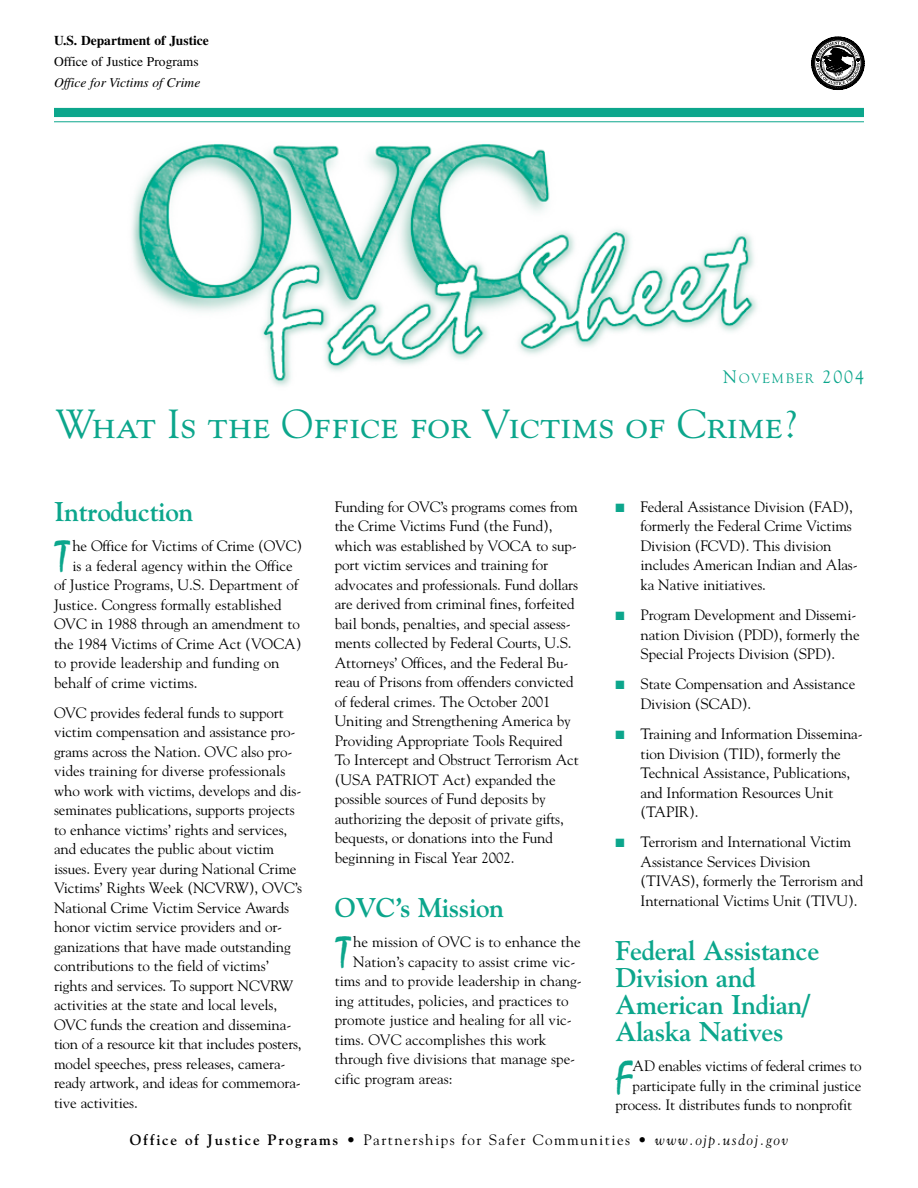
<style>
.page{position:relative;width:918px;height:1188px;background:#fff}
.page>*{position:absolute;margin:0;border:0;box-sizing:border-box;transform-origin:0 0}
.t1{font:42.9px "Mistral";color:#0ca68c}
.t2{font:40.5px "Goudy SC";color:#0ca68c}
.t3{font:27px/27px "Goudy Bold Os F";letter-spacing:-.015em;color:#0ca68c}
.t4{font:15px/19.5px "Goudy";letter-spacing:-.01em;color:#000}
.t5{font:15px "Goudy";letter-spacing:.1em;color:#000}
.t6{font:700 13.5px "Times";color:#000}
.t7{font:13.5px "Times";color:#000}
.t8{font:italic 13.5px "Times";color:#000}
.t9{font:13.5px "Goudy";letter-spacing:.135em;color:#0ca68c}
.s1{font-size:18px}
.s2{color:#0ca68c}
.s3{font-weight:700}
.s4{font-style:italic}
</style>
<div class="page">
<img style="left:131px;top:144px;width:626px;height:242px">
<div style="left:54px;top:108px;width:810px;height:9px;background:#0ca68c"></div>
<hr style="left:54px;top:121px;width:810px;height:1px;background:#0ca68c">
<svg style="left:811px;top:37px;width:54px;height:53px"></svg>
<p class="t6" style="left:54px;top:36px;width:156px">U.S. Department of Justice</p>
<p class="t7" style="left:54px;top:57px;width:146px">Office of Justice Programs</p>
<p class="t8" style="left:54px;top:78px;width:148px">Office for Victims of Crime</p>
<p class="t9" style="left:723px;top:372px;width:142px"><span class="s1">N</span>OVEMBER <span class="s1">2004</span></p>
<h2 class="t2" style="left:56px;top:408px;width:742px">What Is the Office for Victims of Crime?</h2>
<h3 class="t3" style="left:54px;top:500px;width:141px">Introduction</h3>
<h1 class="t1" style="left:54px;top:540px;width:17px">T</h1>
<p class="t4" style="left:72px;top:537px;width:231px">he Office for Victims of Crime (OVC)</p>
<p class="t4" style="left:72px;top:557px;width:222px">is a federal agency within the Office</p>
<p class="t4" style="left:54px;top:576px;width:246px">of Justice Programs, U.S. Department of</p>
<p class="t4" style="left:54px;top:596px;width:229px">Justice. Congress formally established</p>
<p class="t4" style="left:54px;top:615px;width:248px">OVC in 1988 through an amendment to</p>
<p class="t4" style="left:54px;top:635px;width:249px">the 1984 Victims of Crime Act (VOCA)</p>
<p class="t4" style="left:54px;top:654px;width:227px">to provide leadership and funding on</p>
<p class="t4" style="left:54px;top:674px;width:145px">behalf of crime victims.</p>
<p class="t4" style="left:54px;top:704px;width:250px">OVC provides federal funds to support victim compensation and assistance pro&shy;grams across the Nation. OVC also pro&shy;vides training for diverse professionals who work with victims, develops and dis&shy;seminates publications, supports projects to enhance victims’ rights and services, and educates the public about victim issues. Every year during National Crime Victims’ Rights Week (NCVRW), OVC’s National Crime Victim Service Awards honor victim service providers and or&shy;ganizations that have made outstanding contributions to the field of victims’ rights and services. To support NCVRW activities at the state and local levels, OVC funds the creation and dissemina&shy;tion of a resource kit that includes posters, model speeches, press releases, camera&shy;ready artwork, and ideas for commemora&shy;tive activities.</p>
<p class="t4" style="left:335px;top:498px;width:245px">Funding for OVC’s programs comes from the Crime Victims Fund (the Fund), which was established by VOCA to sup&shy;port victim services and training for advocates and professionals. Fund dollars are derived from criminal fines, forfeited bail bonds, penalties, and special assess&shy;ments collected by Federal Courts, U.S.<br>Attorneys’ Offices, and the Federal Bu&shy;reau of Prisons from offenders convicted of federal crimes. The October 2001<br>Uniting and Strengthening America by Providing Appropriate Tools Required To Intercept and Obstruct Terrorism Act (USA PATRIOT Act) expanded the possible sources of Fund deposits by authorizing the deposit of private gifts, bequests, or donations into the Fund beginning in Fiscal Year 2002.</p>
<h3 class="t3" style="left:335px;top:896px;width:171px">OVC’s Mission</h3>
<h1 class="t1" style="left:334px;top:936px;width:17px">T</h1>
<p class="t4" style="left:353px;top:933px;width:229px">he mission of OVC is to enhance the</p>
<p class="t4" style="left:353px;top:953px;width:224px">Nation’s capacity to assist crime vic-</p>
<p class="t4" style="left:335px;top:972px;width:249px">tims and to provide leadership in chang-</p>
<p class="t4" style="left:335px;top:992px;width:235px">ing attitudes, policies, and practices to</p>
<p class="t4" style="left:335px;top:1011px;width:239px">promote justice and healing for all vic-</p>
<p class="t4" style="left:335px;top:1031px;width:213px">tims. OVC accomplishes this work</p>
<p class="t4" style="left:335px;top:1050px;width:242px">through five divisions that manage spe-</p>
<p class="t4" style="left:335px;top:1070px;width:119px">cific program areas:</p>
<p class="t4" style="left:640px;top:498px;width:219px;text-indent:-25px"><span class="s2">■</span> Federal Assistance Division (FAD), formerly the Federal Crime Victims<br>Division (FCVD). This division includes American Indian and Alas&shy;ka Native initiatives.</p>
<p class="t4" style="left:640px;top:606px;width:221px;text-indent:-25px"><span class="s2">■</span> Program Development and Dissemi&shy;nation Division (PDD), formerly the<br>Special Projects Division (SPD).</p>
<p class="t4" style="left:640px;top:676px;width:216px;text-indent:-25px"><span class="s2">■</span> State Compensation and Assistance<br>Division (SCAD).</p>
<p class="t4" style="left:640px;top:725px;width:224px;text-indent:-25px"><span class="s2">■</span> Training and Information Dissemina&shy;tion Division (TID), formerly the<br>Technical Assistance, Publications, and Information Resources Unit (TAPIR).</p>
<p class="t4" style="left:640px;top:834px;width:224px;text-indent:-25px"><span class="s2">■</span> Terrorism and International Victim Assistance Services Division (TIVAS), formerly the Terrorism and International Victims Unit (TIVU).</p>
<h3 class="t3" style="left:616px;top:939px;width:205px">Federal Assistance<br>Division and<br>American Indian/<br>Alaska Natives</h3>
<h1 class="t1" style="left:616px;top:1061px;width:19px">F</h1>
<p class="t4" style="left:633px;top:1058px;width:231px">AD enables victims of federal crimes to</p>
<p class="t4" style="left:633px;top:1077px;width:230px">participate fully in the criminal justice</p>
<p class="t4" style="left:616px;top:1097px;width:238px">process. It distributes funds to nonprofit</p>
<p class="t5" style="left:130px;top:1134px;width:660px"><span class="s3">Office of Justice Programs •</span> Partnerships for Safer Communities <span class="s3">•</span> <span class="s4">www.ojp.usdoj.gov</span></p>
</div>
